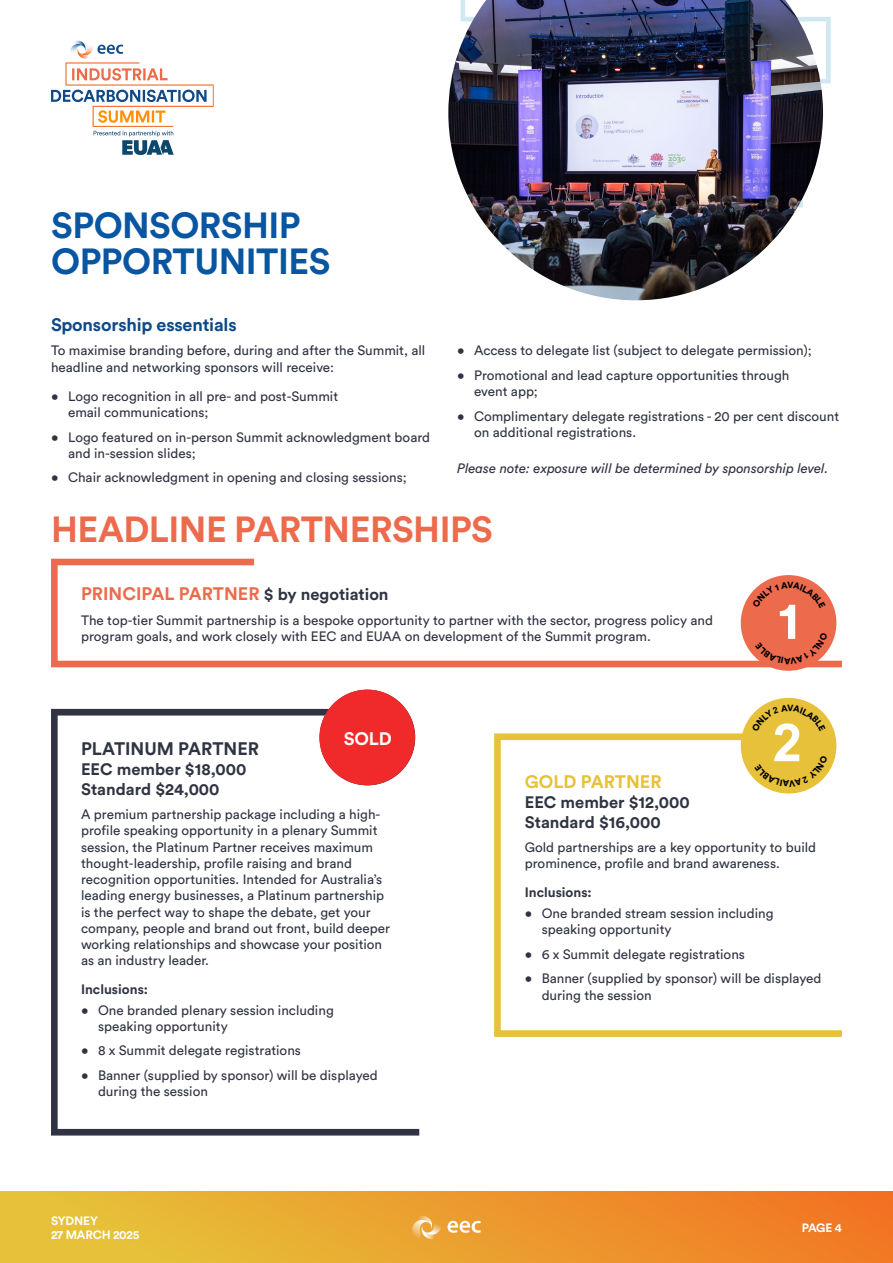
<style>
.page{position:relative;width:893px;height:1263px;background:#fff}
.page>*{position:absolute;margin:0;border:0;box-sizing:border-box;transform-origin:0 0}
.t1{font:700 52.5px "Circular Std";color:#fff}
.t2{font:700 52.5px "Arial";color:#fff}
.t3{font:700 36px/36px "Circular Std";letter-spacing:-.015em;color:#0855a1}
.t4{font:700 36px "Circular Std";letter-spacing:-.015em;color:#ed6b4d}
.t5{font:700 18px "Circular Std";color:#ed6b4d}
.t6{font:700 18px "Circular Std";letter-spacing:-.01em;color:#0e4988}
.t7{font:700 18px "Circular Std";color:#303442}
.t8{font:700 18px "Circular Std";color:#e6c139}
.t9{font:700 18px "Circular Std";color:#fff}
.t10{font:700 16.5px/19.8px "Circular Std";color:#303442}
.t11{font:13.5px/16.2px "Circular Std";color:#303442}
.t12{font:italic 13.5px "Circular Std";color:#303442}
.t13{font:700 13.5px "Circular Std";color:#303442}
.t14{font:700 12px/14.4px "Circular Std";letter-spacing:-.015em;color:#fff}
.s1{font-size:16.5px;color:#303442}
</style>
<div class="page">
<div style="left:0;top:1191px;width:893px;height:72px;background:linear-gradient(to right,#e5c93b,#f27523)"></div>
<svg style="left:448px;top:1221px;width:33px;height:12px"></svg>
<svg style="left:412px;top:1215px;width:30px;height:24px"></svg>
<svg style="left:97px;top:45px;width:26px;height:9px"></svg>
<img style="left:79px;top:40px;width:14px;height:8px">
<img style="left:84px;top:48px;width:9px;height:11px">
<img style="left:84px;top:49px;width:9px;height:6px">
<img style="left:77px;top:52px;width:7px;height:7px">
<img style="left:70px;top:41px;width:17px;height:11px">
<svg style="left:73px;top:44px;width:11px;height:3px"></svg>
<svg style="left:51px;top:62px;width:163px;height:93px"></svg>
<div style="left:741px;top:698px;width:95px;height:95px;background:#e6c139;border-radius:50%"></div>
<svg style="left:823px;top:17px;width:8px;height:67px"></svg>
<svg style="left:51px;top:559px;width:791px;height:108px"></svg>
<svg style="left:51px;top:709px;width:368px;height:426px"></svg>
<svg style="left:494px;top:733px;width:348px;height:304px"></svg>
<img style="left:448px;top:0;width:375px;height:300px">
<div style="left:741px;top:575px;width:95px;height:96px;background:#ed6b4d;border-radius:50%"></div>
<div style="left:319px;top:690px;width:96px;height:95px;background:#f02a2a;border-radius:50%"></div>
<svg style="left:751px;top:705px;width:75px;height:11px"></svg>
<svg style="left:754px;top:755px;width:74px;height:32px"></svg>
<svg style="left:752px;top:582px;width:74px;height:11px"></svg>
<svg style="left:755px;top:650px;width:73px;height:14px"></svg>
<h2 class="t3" style="left:51px;top:206px;width:281px">SPONSORSHIP<br>OPPORTUNITIES</h2>
<h3 class="t6" style="left:51px;top:313px;width:187px">Sponsorship essentials</h3>
<p class="t11" style="left:51px;top:342px;width:376px">To maximise branding before, during and after the Summit, all headline and networking sponsors will receive:</p>
<p class="t11" style="left:68px;top:388px;width:272px;text-indent:-17px">• Logo recognition in all pre- and post-Summit email communications;</p>
<p class="t11" style="left:68px;top:428px;width:364px;text-indent:-17px">• Logo featured on in-person Summit acknowledgment board and in-session slides;</p>
<p class="t11" style="left:51px;top:469px;width:357px">• Chair acknowledgment in opening and closing sessions;</p>
<p class="t11" style="left:457px;top:342px;width:356px">• Access to delegate list (subject to delegate permission);</p>
<p class="t11" style="left:474px;top:367px;width:317px;text-indent:-17px">• Promotional and lead capture opportunities through event app;</p>
<p class="t11" style="left:474px;top:408px;width:366px;text-indent:-17px">• Complimentary delegate registrations - 20 per cent discount on additional registrations.</p>
<p class="t12" style="left:457px;top:460px;width:373px">Please note: exposure will be determined by sponsorship level.</p>
<h2 class="t4" style="left:51px;top:506px;width:443px">HEADLINE PARTNERSHIPS</h2>
<h3 class="t5" style="left:81px;top:582px;width:309px">PRINCIPAL PARTNER <span class="s1">$ by negotiation</span></h3>
<p class="t11" style="left:81px;top:611px;width:634px">The top-tier Summit partnership is a bespoke opportunity to partner with the sector, progress policy and program goals, and work closely with EEC and EUAA on development of the Summit program.</p>
<h1 class="t1" style="left:778px;top:586px;width:22px">1</h1>
<h1 class="t1" style="left:353px;top:702px;width:30px">2</h1>
<h1 class="t2" style="left:773px;top:706px;width:31px">2</h1>
<h3 class="t9" style="left:344px;top:727px;width:49px">SOLD</h3>
<h3 class="t7" style="left:81px;top:737px;width:179px">PLATINUM PARTNER</h3>
<p class="t10" style="left:81px;top:759px;width:167px">EEC member $18,000<br>Standard $24,000</p>
<p class="t11" style="left:81px;top:806px;width:311px">A premium partnership package including a high&shy;profile speaking opportunity in a plenary Summit session, the Platinum Partner receives maximum thought-leadership, profile raising and brand recognition opportunities. Intended for Australia’s leading energy businesses, a Platinum partnership is the perfect way to shape the debate, get your company, people and brand out front, build deeper working relationships and showcase your position as an industry leader.</p>
<p class="t13" style="left:81px;top:980px;width:69px">Inclusions:</p>
<p class="t11" style="left:98px;top:1001px;width:237px;text-indent:-17px">• One branded plenary session including speaking opportunity</p>
<p class="t11" style="left:81px;top:1042px;width:222px">• 8 x Summit delegate registrations</p>
<p class="t11" style="left:98px;top:1067px;width:281px;text-indent:-17px">• Banner (supplied by sponsor) will be displayed during the session</p>
<h3 class="t8" style="left:525px;top:770px;width:138px">GOLD PARTNER</h3>
<p class="t10" style="left:525px;top:792px;width:167px">EEC member $12,000<br>Standard $16,000</p>
<p class="t11" style="left:525px;top:839px;width:293px">Gold partnerships are a key opportunity to build prominence, profile and brand awareness.</p>
<p class="t13" style="left:525px;top:884px;width:69px">Inclusions:</p>
<p class="t11" style="left:542px;top:905px;width:233px;text-indent:-17px">• One branded stream session including speaking opportunity</p>
<p class="t11" style="left:525px;top:946px;width:222px">• 6 x Summit delegate registrations</p>
<p class="t11" style="left:542px;top:970px;width:281px;text-indent:-17px">• Banner (supplied by sponsor) will be displayed during the session</p>
<p class="t14" style="left:51px;top:1213px;width:90px">SYDNEY<br>27 MARCH 2025</p>
<p class="t14" style="left:802px;top:1220px;width:42px">PAGE 4</p>
</div>
